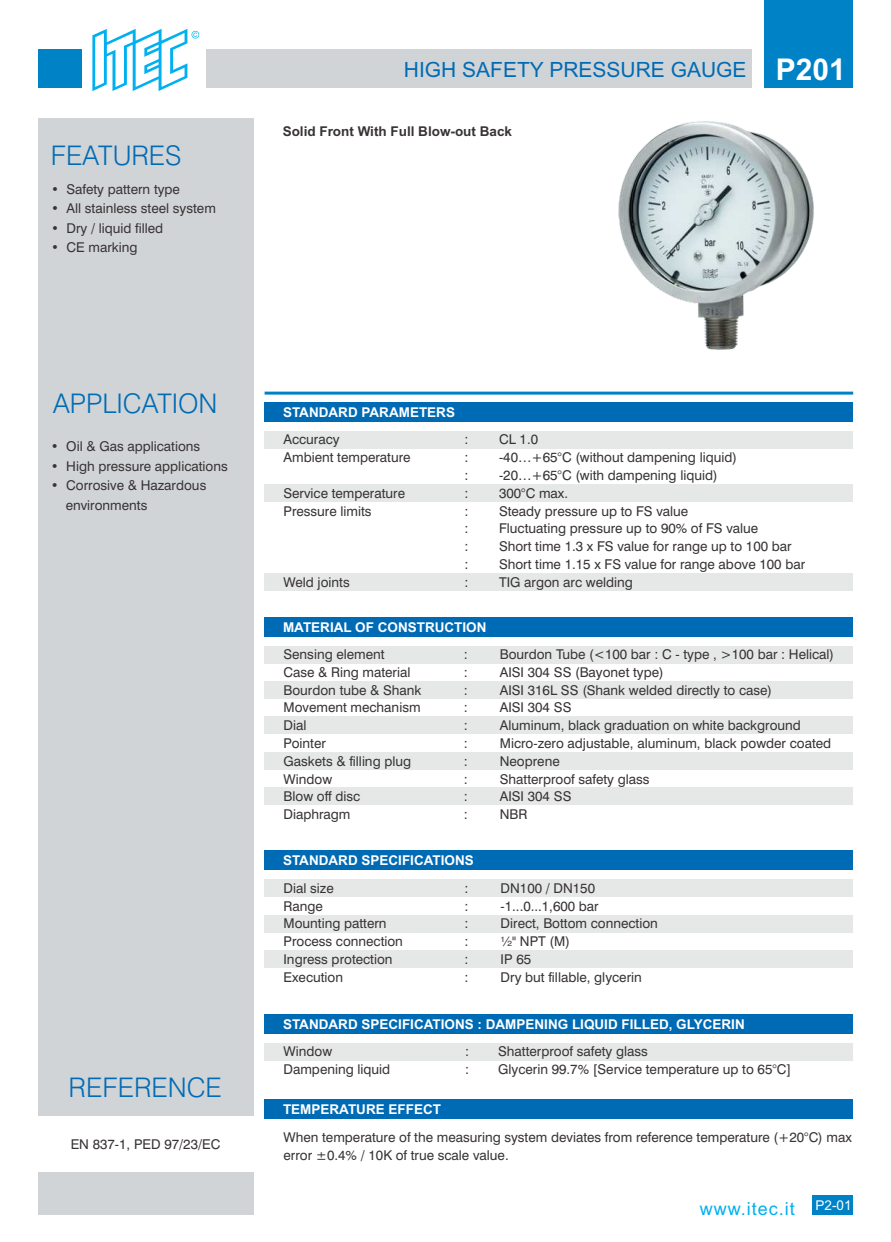
<style>
.page{position:relative;width:891px;height:1242px;background:#fff}
.page>*{position:absolute;margin:0;border:0;box-sizing:border-box;transform-origin:0 0}
.t1{font:300 27px "Swiss 721 BT";color:#006bb5}
.t2{font:21px "Arial";color:#006bb5}
.t3{font:18px "Arial";letter-spacing:.055em;color:#00b0f0}
.t4{font:13.5px/19.4px "Swiss 721 BT";color:#383336}
.t5{font:700 13.5px "Arial";color:#fff}
.t6{font:700 13.5px "Arial";color:#383336}
.t7{font:13.5px "Arial";color:#fff}
.s1{font-weight:700;font-size:30px;color:#fff}
</style>
<div class="page">
<div style="left:38px;top:119px;width:216px;height:1096px;background:#d1d4d6"></div>
<div style="left:38px;top:50px;width:43px;height:38px;background:#0082c7"></div>
<div style="left:207px;top:50px;width:545px;height:38px;background:#d1d4d6"></div>
<div style="left:764px;top:0;width:89px;height:88px;background:#0082c7"></div>
<svg style="left:92px;top:29px;width:107px;height:62px"></svg>
<div style="left:38px;top:1116px;width:237px;height:56px;background:#fff"></div>
<div style="left:265px;top:879px;width:588px;height:18px;background:#e6e8e8"></div>
<div style="left:265px;top:915px;width:588px;height:18px;background:#e6e8e8"></div>
<div style="left:265px;top:951px;width:588px;height:17px;background:#e6e8e8"></div>
<div style="left:265px;top:851px;width:588px;height:19px;background:#006bb5"></div>
<div style="left:265px;top:1043px;width:588px;height:17px;background:#e6e8e8"></div>
<div style="left:265px;top:1014px;width:588px;height:19px;background:#006bb5"></div>
<div style="left:265px;top:431px;width:588px;height:18px;background:#e6e8e8"></div>
<div style="left:265px;top:484px;width:588px;height:18px;background:#e6e8e8"></div>
<div style="left:265px;top:574px;width:588px;height:17px;background:#e6e8e8"></div>
<hr style="left:265px;top:392px;width:588px;height:3px;background:#0082c7">
<div style="left:265px;top:402px;width:588px;height:20px;background:#006bb5"></div>
<div style="left:265px;top:646px;width:588px;height:17px;background:#e6e8e8"></div>
<div style="left:265px;top:681px;width:588px;height:18px;background:#e6e8e8"></div>
<div style="left:265px;top:716px;width:588px;height:18px;background:#e6e8e8"></div>
<div style="left:265px;top:752px;width:588px;height:18px;background:#e6e8e8"></div>
<div style="left:265px;top:617px;width:588px;height:19px;background:#006bb5"></div>
<div style="left:265px;top:1100px;width:588px;height:19px;background:#006bb5"></div>
<img style="left:618px;top:121px;width:196px;height:229px">
<div style="left:265px;top:787px;width:588px;height:18px;background:#e6e8e8"></div>
<div style="left:813px;top:1195px;width:40px;height:20px;background:#0082c7"></div>
<h1 class="t1" style="left:51px;top:145px;width:132px">FEATURES</h1>
<p class="t4" style="left:51px;top:181px;width:130px">• Safety pattern type</p>
<p class="t4" style="left:51px;top:200px;width:166px">• All stainless steel system</p>
<p class="t4" style="left:51px;top:220px;width:114px">• Dry / liquid filled</p>
<p class="t4" style="left:51px;top:239px;width:88px">• CE marking</p>
<h1 class="t1" style="left:53px;top:393px;width:166px">APPLICATION</h1>
<p class="t4" style="left:51px;top:438px;width:151px">• Oil &amp; Gas applications</p>
<p class="t4" style="left:51px;top:458px;width:178px">• High pressure applications</p>
<p class="t4" style="left:66px;top:477px;width:142px;text-indent:-15px">• Corrosive &amp; Hazardous environments</p>
<h1 class="t1" style="left:69px;top:1076px;width:155px">REFERENCE</h1>
<p class="t4" style="left:71px;top:1136px;width:151px">EN 837-1, PED 97/23/EC</p>
<h2 class="t2" style="left:404px;top:61px;width:443px">HIGH SAFETY PRESSURE GAUGE <span class="s1">P201</span></h2>
<p class="t6" style="left:283px;top:126px;width:231px">Solid Front With Full Blow-out Back</p>
<p class="t5" style="left:283px;top:407px;width:173px">STANDARD PARAMETERS</p>
<p class="t4" style="left:284px;top:431px;width:58px">Accuracy</p>
<p class="t4" style="left:464px;top:431px;width:6px">:</p>
<p class="t4" style="left:499px;top:431px;width:41px">CL 1.0</p>
<p class="t4" style="left:284px;top:449px;width:129px">Ambient temperature</p>
<p class="t4" style="left:464px;top:449px;width:6px">:</p>
<p class="t4" style="left:499px;top:449px;width:239px">-40…+65°C (without dampening liquid)</p>
<p class="t4" style="left:464px;top:467px;width:6px">:</p>
<p class="t4" style="left:499px;top:467px;width:220px">-20…+65°C (with dampening liquid)</p>
<p class="t4" style="left:284px;top:485px;width:123px">Service temperature</p>
<p class="t4" style="left:464px;top:485px;width:6px">:</p>
<p class="t4" style="left:499px;top:485px;width:71px">300°C max.</p>
<p class="t4" style="left:284px;top:502px;width:90px">Pressure limits</p>
<p class="t4" style="left:464px;top:502px;width:6px">:</p>
<p class="t4" style="left:499px;top:502px;width:191px">Steady pressure up to FS value</p>
<p class="t4" style="left:464px;top:520px;width:6px">:</p>
<p class="t4" style="left:499px;top:520px;width:261px">Fluctuating pressure up to 90% of FS value</p>
<p class="t4" style="left:464px;top:538px;width:6px">:</p>
<p class="t4" style="left:499px;top:538px;width:294px">Short time 1.3 x FS value for range up to 100 bar</p>
<p class="t4" style="left:464px;top:556px;width:6px">:</p>
<p class="t4" style="left:499px;top:556px;width:308px">Short time 1.15 x FS value for range above 100 bar</p>
<p class="t4" style="left:284px;top:574px;width:68px">Weld joints</p>
<p class="t4" style="left:464px;top:574px;width:6px">:</p>
<p class="t4" style="left:499px;top:574px;width:135px">TIG argon arc welding</p>
<p class="t5" style="left:283px;top:622px;width:205px">MATERIAL OF CONSTRUCTION</p>
<p class="t4" style="left:284px;top:646px;width:103px">Sensing element</p>
<p class="t4" style="left:464px;top:646px;width:6px">:</p>
<p class="t4" style="left:500px;top:646px;width:336px">Bourdon Tube (&lt;100 bar : C - type , &gt;100 bar : Helical)</p>
<p class="t4" style="left:284px;top:664px;width:128px">Case &amp; Ring material</p>
<p class="t4" style="left:464px;top:664px;width:6px">:</p>
<p class="t4" style="left:500px;top:664px;width:165px">AISI 304 SS (Bayonet type)</p>
<p class="t4" style="left:284px;top:681px;width:140px">Bourdon tube &amp; Shank</p>
<p class="t4" style="left:464px;top:681px;width:6px">:</p>
<p class="t4" style="left:500px;top:681px;width:274px">AISI 316L SS (Shank welded directly to case)</p>
<p class="t4" style="left:284px;top:699px;width:139px">Movement mechanism</p>
<p class="t4" style="left:464px;top:699px;width:6px">:</p>
<p class="t4" style="left:500px;top:699px;width:73px">AISI 304 SS</p>
<p class="t4" style="left:284px;top:717px;width:24px">Dial</p>
<p class="t4" style="left:464px;top:717px;width:6px">:</p>
<p class="t4" style="left:500px;top:717px;width:303px">Aluminum, black graduation on white background</p>
<p class="t4" style="left:284px;top:735px;width:44px">Pointer</p>
<p class="t4" style="left:464px;top:735px;width:6px">:</p>
<p class="t4" style="left:500px;top:735px;width:333px">Micro-zero adjustable, aluminum, black powder coated</p>
<p class="t4" style="left:284px;top:753px;width:129px">Gaskets &amp; filling plug</p>
<p class="t4" style="left:464px;top:753px;width:6px">:</p>
<p class="t4" style="left:500px;top:753px;width:61px">Neoprene</p>
<p class="t4" style="left:284px;top:770px;width:50px">Window</p>
<p class="t4" style="left:464px;top:770px;width:6px">:</p>
<p class="t4" style="left:500px;top:770px;width:151px">Shatterproof safety glass</p>
<p class="t4" style="left:284px;top:788px;width:78px">Blow off disc</p>
<p class="t4" style="left:464px;top:788px;width:6px">:</p>
<p class="t4" style="left:500px;top:788px;width:73px">AISI 304 SS</p>
<p class="t4" style="left:284px;top:806px;width:69px">Diaphragm</p>
<p class="t4" style="left:464px;top:806px;width:6px">:</p>
<p class="t4" style="left:500px;top:806px;width:29px">NBR</p>
<p class="t5" style="left:283px;top:856px;width:192px">STANDARD SPECIFICATIONS</p>
<p class="t4" style="left:284px;top:880px;width:52px">Dial size</p>
<p class="t4" style="left:464px;top:880px;width:6px">:</p>
<p class="t4" style="left:501px;top:880px;width:96px">DN100 / DN150</p>
<p class="t4" style="left:284px;top:897px;width:41px">Range</p>
<p class="t4" style="left:464px;top:897px;width:6px">:</p>
<p class="t4" style="left:501px;top:897px;width:100px">-1...0...1,600 bar</p>
<p class="t4" style="left:284px;top:915px;width:105px">Mounting pattern</p>
<p class="t4" style="left:464px;top:915px;width:6px">:</p>
<p class="t4" style="left:501px;top:915px;width:159px">Direct, Bottom connection</p>
<p class="t4" style="left:284px;top:933px;width:121px">Process connection</p>
<p class="t4" style="left:464px;top:933px;width:6px">:</p>
<p class="t4" style="left:501px;top:933px;width:71px">½" NPT (M)</p>
<p class="t4" style="left:284px;top:951px;width:111px">Ingress protection</p>
<p class="t4" style="left:464px;top:951px;width:6px">:</p>
<p class="t4" style="left:501px;top:951px;width:32px">IP 65</p>
<p class="t4" style="left:284px;top:969px;width:61px">Execution</p>
<p class="t4" style="left:464px;top:969px;width:6px">:</p>
<p class="t4" style="left:501px;top:969px;width:143px">Dry but fillable, glycerin</p>
<p class="t5" style="left:283px;top:1019px;width:463px">STANDARD SPECIFICATIONS : DAMPENING LIQUID FILLED, GLYCERIN</p>
<p class="t4" style="left:284px;top:1043px;width:50px">Window</p>
<p class="t4" style="left:465px;top:1043px;width:6px">:</p>
<p class="t4" style="left:498px;top:1043px;width:151px">Shatterproof safety glass</p>
<p class="t4" style="left:284px;top:1061px;width:108px">Dampening liquid</p>
<p class="t4" style="left:465px;top:1061px;width:6px">:</p>
<p class="t4" style="left:498px;top:1061px;width:295px">Glycerin 99.7% [Service temperature up to 65°C]</p>
<p class="t5" style="left:283px;top:1105px;width:160px">TEMPERATURE EFFECT</p>
<p class="t4" style="left:284px;top:1129px;width:570px;line-height:17.9px">When temperature of the measuring system deviates from reference temperature (+20°C) max error ±0.4% / 10K of true scale value.</p>
<h3 class="t3" style="left:700px;top:1202px;width:97px">www.itec.it</h3>
<p class="t7" style="left:816px;top:1200px;width:38px">P2-01</p>
</div>
